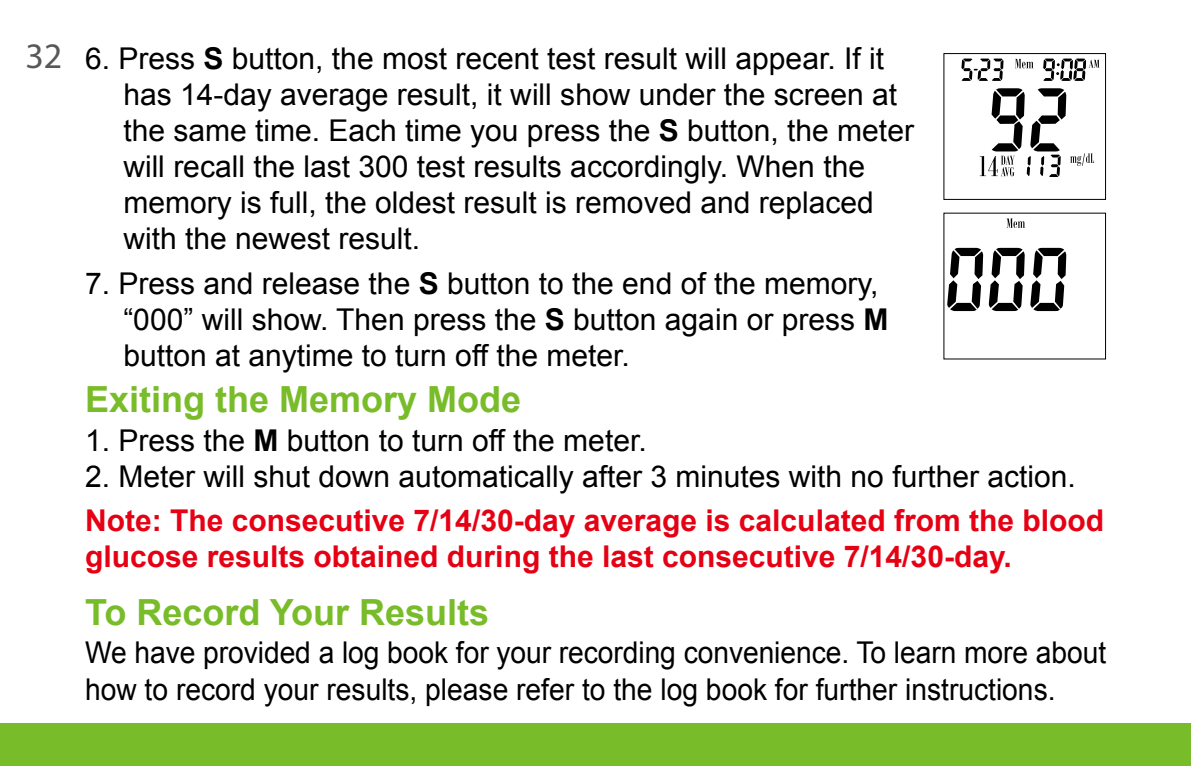
<style>
.page{position:relative;width:1191px;height:766px;background:#fff}
.page>*{position:absolute;margin:0;border:0;box-sizing:border-box;transform-origin:0 0}
.t1{font:700 36px "Arial";color:#79bc29}
.t2{font:36px "Myriad Pro";color:#5a5757}
.t3{font:30px/36px "Arial";color:#000}
.t4{font:30px/36px "Arial";color:#000;scale:.94 1}
.t5{font:700 30px/36px "Arial";color:#e60013}
.s1{font-weight:700}
</style>
<div class="page">
<svg style="left:961px;top:59px;width:42px;height:22px"></svg>
<svg style="left:1015px;top:59px;width:18px;height:9px"></svg>
<svg style="left:979px;top:88px;width:115px;height:89px"></svg>
<svg style="left:1043px;top:59px;width:56px;height:22px"></svg>
<div style="left:943px;top:53px;width:163px;height:147px;border:1px solid #000"></div>
<svg style="left:947px;top:248px;width:77px;height:63px"></svg>
<svg style="left:1030px;top:248px;width:36px;height:63px"></svg>
<svg style="left:1006px;top:218px;width:19px;height:10px"></svg>
<div style="left:0;top:723px;width:1191px;height:42px;background:#79bc29"></div>
<p class="t2" style="left:26px;top:34px;width:38px">32</p>
<p class="t3" style="left:123px;top:41px;width:792px;text-indent:-38px">6. Press <span class="s1">S</span> button, the most recent test result will appear. If it has 14-day average result, it will show under the screen at the same time. Each time you press the <span class="s1">S</span> button, the meter will recall the last 300 test results accordingly. When the memory is full, the oldest result is removed and replaced with the newest result.</p>
<p class="t3" style="left:123px;top:265px;width:766px;text-indent:-38px">7. Press and release the <span class="s1">S</span> button to the end of the memory, “000” will show. Then press the <span class="s1">S</span> button again or press <span class="s1">M </span>button at anytime to turn off the meter.</p>
<p class="t1" style="left:85px;top:375px;width:438px">Exiting the Memory Mode</p>
<p class="t3" style="left:85px;top:422px;width:563px">1. Press the <span class="s1">M</span> button to turn off the meter.</p>
<p class="t3" style="left:85px;top:458px;width:992px">2. Meter will shut down automatically after 3 minutes with no further action.</p>
<p class="t5" style="left:85px;top:503px;width:1020px">Note: The consecutive 7/14/30-day average is calculated from the blood glucose results obtained during the last consecutive 7/14/30-day.</p>
<p class="t1" style="left:85px;top:588px;width:406px">To Record Your Results</p>
<p class="t4" style="left:85px;top:635px;width:1087px">We have provided a log book for your recording convenience. To learn more about how to record your results, please refer to the log book for further instructions.</p>
</div>
